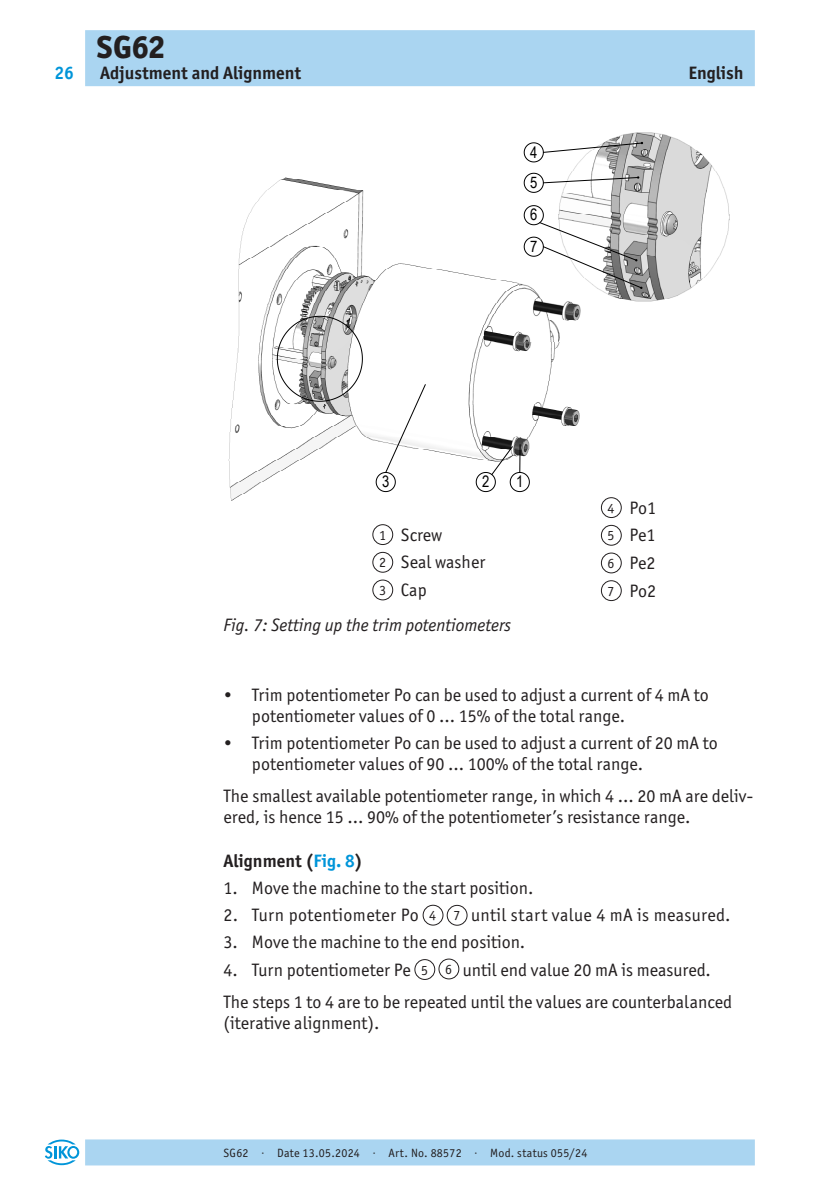
<style>
.page{position:relative;width:840px;height:1191px;background:#fff}
.page>*{position:absolute;margin:0;border:0;box-sizing:border-box;transform-origin:0 0}
.t1{font:800 32px "Officina Sans ITC Pro";color:#231f20}
._03__Fliesstext{font:18px/21px "Officina Sans ITC Pro";color:#231f20}
._03__Fliesstext-2{font:18px "Officina Sans ITC Pro";letter-spacing:.02em;color:#231f20}
._02__Ueberschrift{font:700 18px "Officina Sans ITC Pro";color:#231f20}
.t2{font:italic 18px "Officina Sans ITC Pro";color:#231f20}
._04__Fliesstext_Bildlegende{font:18px "Officina Sans ITC Pro";color:#231f20}
.t3{font:700 18px "Officina Sans ITC Pro";color:#0095d9}
.t4{font:15.8px/30.4px "Arial Narrow";color:#000}
._04__Zahl_Bildlegende{font:14px "Officina Sans ITC Pro";color:#231f20}
.t5{font:12px "Officina Sans ITC Pro";letter-spacing:.02em;color:#231f20}
.s1{color:#0095d9}
</style>
<div class="page">
<div style="left:85px;top:30px;width:669px;height:56px;background:#aad5f1"></div>
<div style="left:85px;top:1139px;width:669px;height:26px;background:#aad5f1"></div>
<svg style="left:45px;top:1139px;width:34px;height:26px"></svg>
<img style="left:603px;top:132px;width:127px;height:170px">
<svg style="left:228px;top:142px;width:309px;height:359px"></svg>
<svg style="left:385px;top:143px;width:257px;height:332px"></svg>
<svg style="left:634px;top:142px;width:8px;height:147px"></svg>
<div style="left:372px;top:524px;width:21px;height:21px;border:1px solid #231f20;border-radius:50%"></div>
<div style="left:372px;top:552px;width:21px;height:20px;border:1px solid #231f20;border-radius:50%"></div>
<div style="left:372px;top:580px;width:21px;height:20px;border:1px solid #231f20;border-radius:50%"></div>
<div style="left:600px;top:497px;width:21px;height:21px;border:1px solid #231f20;border-radius:50%"></div>
<div style="left:600px;top:525px;width:21px;height:20px;border:1px solid #231f20;border-radius:50%"></div>
<div style="left:600px;top:553px;width:21px;height:20px;border:1px solid #231f20;border-radius:50%"></div>
<div style="left:600px;top:580px;width:21px;height:21px;border:1px solid #231f20;border-radius:50%"></div>
<div style="left:422px;top:905px;width:21px;height:20px;border:1px solid #231f20;border-radius:50%"></div>
<div style="left:446px;top:905px;width:21px;height:20px;border:1px solid #231f20;border-radius:50%"></div>
<div style="left:414px;top:959px;width:21px;height:20px;border:1px solid #231f20;border-radius:50%"></div>
<div style="left:438px;top:958px;width:21px;height:21px;border:1px solid #231f20;border-radius:50%"></div>
<p class="t3" style="left:54px;top:62px;width:21px">26</p>
<h1 class="t1" style="left:96px;top:26px;width:70px">SG62</h1>
<p class="_02__Ueberschrift" style="left:100px;top:62px;width:202px">Adjustment and Alignment</p>
<p class="_02__Ueberschrift" style="left:688px;top:62px;width:57px">English</p>
<p class="t4" style="left:530px;top:136px;width:9px">4<br>5</p>
<p class="t4" style="left:530px;top:198px;width:9px;line-height:31.4px">6<br>7</p>
<p class="t4" style="left:382px;top:466px;width:9px">3</p>
<p class="t4" style="left:482px;top:466px;width:9px">2</p>
<p class="t4" style="left:516px;top:466px;width:9px">1</p>
<p class="_04__Zahl_Bildlegende" style="left:379px;top:527px;width:8px">1</p>
<p class="_04__Fliesstext_Bildlegende" style="left:401px;top:524px;width:43px">Screw</p>
<p class="_04__Zahl_Bildlegende" style="left:379px;top:554px;width:8px">2</p>
<p class="_04__Fliesstext_Bildlegende" style="left:401px;top:552px;width:86px">Seal washer</p>
<p class="_04__Zahl_Bildlegende" style="left:379px;top:582px;width:8px">3</p>
<p class="_04__Fliesstext_Bildlegende" style="left:401px;top:579px;width:27px">Cap</p>
<p class="t2" style="left:223px;top:614px;width:289px">Fig. 7: Setting up the trim potentiometers</p>
<p class="_04__Zahl_Bildlegende" style="left:607px;top:500px;width:8px">4</p>
<p class="_04__Fliesstext_Bildlegende" style="left:629px;top:497px;width:28px">Po1</p>
<p class="_04__Zahl_Bildlegende" style="left:607px;top:527px;width:8px">5</p>
<p class="_04__Fliesstext_Bildlegende" style="left:629px;top:525px;width:28px">Pe1</p>
<p class="_04__Zahl_Bildlegende" style="left:607px;top:555px;width:8px">6</p>
<p class="_04__Fliesstext_Bildlegende" style="left:629px;top:552px;width:28px">Pe2</p>
<p class="_04__Zahl_Bildlegende" style="left:607px;top:583px;width:8px">7</p>
<p class="_04__Fliesstext_Bildlegende" style="left:629px;top:580px;width:28px">Po2</p>
<p class="_03__Fliesstext" style="left:252px;top:684px;width:458px;text-indent:-28px">• Trim potentiometer Po can be used to adjust a current of 4 mA to potentiometer values of 0 ... 15% of the total range.</p>
<p class="_03__Fliesstext" style="left:252px;top:732px;width:467px;text-indent:-28px">• Trim potentiometer Po can be used to adjust a current of 20 mA to potentiometer values of 90 ... 100% of the total range.</p>
<p class="_03__Fliesstext" style="left:223px;top:785px;width:530px">The smallest available potentiometer range, in which 4 ... 20 mA are deliv&shy;ered, is hence 15 ... 90% of the potentiometer’s resistance range.</p>
<p class="_02__Ueberschrift" style="left:223px;top:849px;width:141px">Alignment (<span class="s1">Fig. 8</span>)</p>
<p class="_03__Fliesstext" style="left:223px;top:877px;width:311px">1. Move the machine to the start position.</p>
<p class="_03__Fliesstext-2" style="left:223px;top:904px;width:196px">2. Turn potentiometer Po</p>
<p class="_04__Zahl_Bildlegende" style="left:429px;top:907px;width:8px">4</p>
<p class="_04__Zahl_Bildlegende" style="left:453px;top:907px;width:8px">7</p>
<p class="_03__Fliesstext-2" style="left:471px;top:904px;width:261px">until start value 4 mA is measured.</p>
<p class="_03__Fliesstext" style="left:223px;top:931px;width:303px">3. Move the machine to the end position.</p>
<p class="_03__Fliesstext" style="left:223px;top:959px;width:189px">4. Turn potentiometer Pe</p>
<p class="_04__Zahl_Bildlegende" style="left:421px;top:961px;width:8px">5</p>
<p class="_04__Zahl_Bildlegende" style="left:445px;top:961px;width:8px">6</p>
<p class="_03__Fliesstext" style="left:462px;top:959px;width:249px">until end value 20 mA is measured.</p>
<p class="_03__Fliesstext" style="left:223px;top:991px;width:509px">The steps 1 to 4 are to be repeated until the values are counterbalanced (iterative alignment).</p>
<p class="t5" style="left:223px;top:1145px;width:365px">SG62 · Date 13.05.2024 · Art. No. 88572 · Mod. status 055/24</p>
</div>
